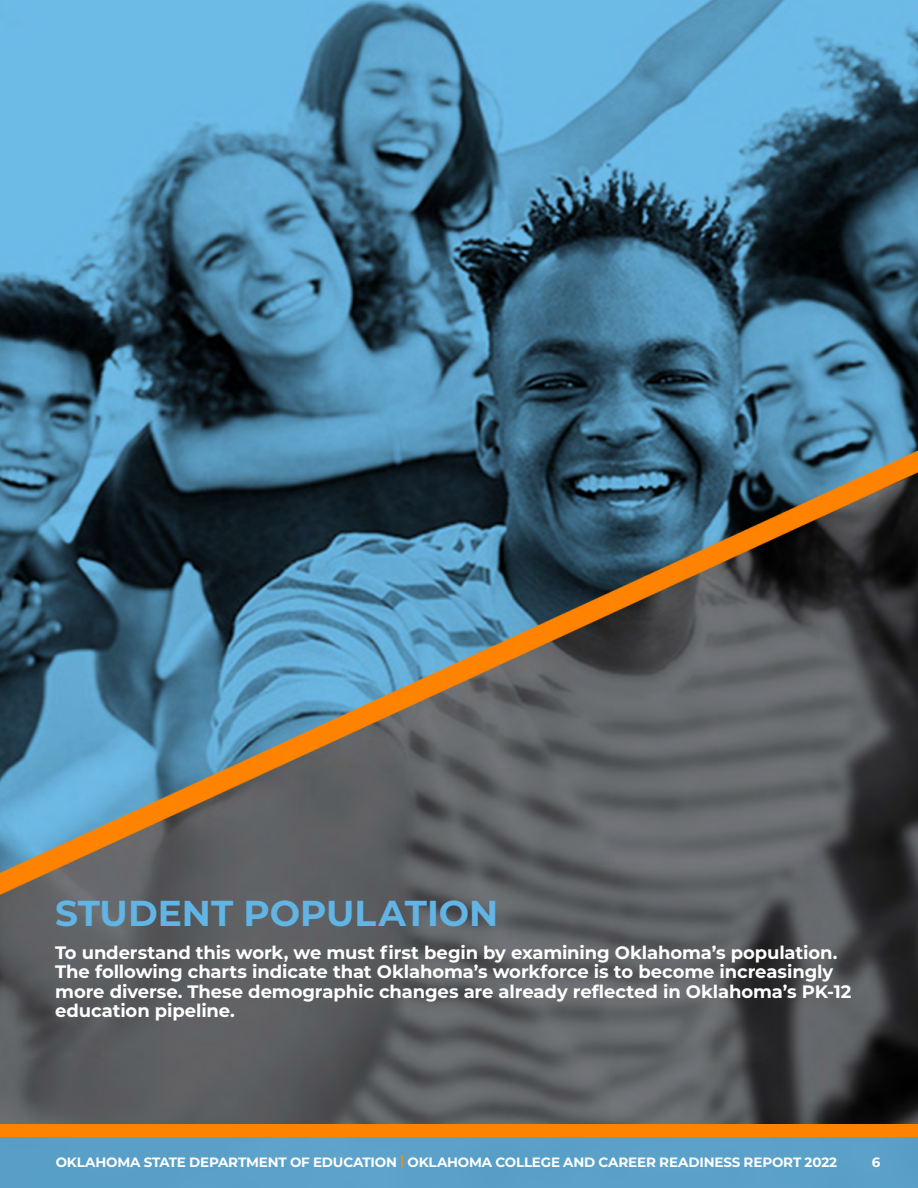
<style>
.page{position:relative;width:918px;height:1188px;background:#fff}
.page>*{position:absolute;margin:0;border:0;box-sizing:border-box;transform-origin:0 0}
.t1{font:700 36px "Montserrat";color:#61b4e4}
.t2{font:700 18px/19.5px "Montserrat";letter-spacing:-.005em;color:#fff}
.t3{font:700 13.5px "Montserrat";letter-spacing:-.01em;color:#fff}
.s1{color:#de9028}
</style>
<div class="page">
<div style="left:0;top:1135px;width:918px;height:53px;background:#5aa0c9"></div>
<div style="left:0;top:1123px;width:918px;height:13px;background:#ff8300"></div>
<img style="left:0;top:0;width:918px;height:1123px">
<h1 class="t1" style="left:55px;top:887px;width:445px">STUDENT POPULATION</h1>
<p class="t2" style="left:55px;top:942px;width:798px">To understand this work, we must first begin by examining Oklahoma’s population.<br>The following charts indicate that Oklahoma’s workforce is to become increasingly more diverse. These demographic changes are already reflected in Oklahoma’s PK-12 education pipeline.</p>
<p class="t3" style="left:56px;top:1152px;width:783px">OKLAHOMA STATE DEPARTMENT OF EDUCATION <span class="s1">|</span> OKLAHOMA COLLEGE AND CAREER READINESS REPORT 2022</p>
<p class="t3" style="left:872px;top:1152px;width:10px">6</p>
</div>
